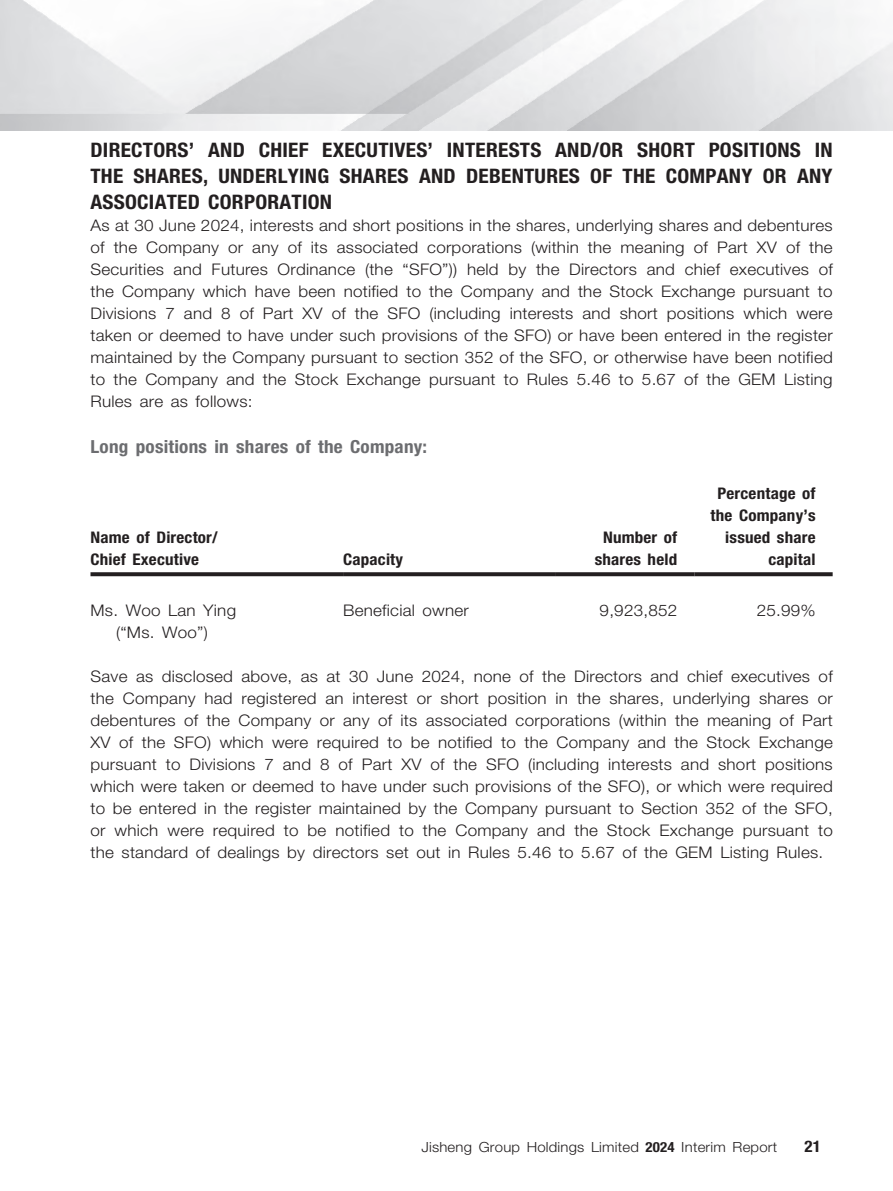
<style>
.page{position:relative;width:893px;height:1191px;background:#fff}
.page>*{position:absolute;margin:0;border:0;box-sizing:border-box;transform-origin:0 0}
.t1{font:700 condensed 19.95px/26px "Helvetica Neue LT Std";letter-spacing:.01em;color:#231f20;text-align:justify;scale:1.06 1}
.t2{font:700 condensed 18px "Helvetica Neue LT Std";letter-spacing:.01em;color:#6c6d70;scale:1.06 1}
.t3{font:300 16.05px/22px "Helvetica Neue LT Std";letter-spacing:.015em;color:#231f20;text-align:justify;scale:1.06 1}
.t4{font:700 condensed 16.05px/22px "Helvetica Neue LT Std";letter-spacing:.01em;color:#231f20;scale:1.06 1}
.t5{font:300 13.95px "Helvetica Neue LT Std";letter-spacing:.015em;color:#231f20;scale:1.06 1}
.s1{font-weight:700;font-stretch:condensed}
</style>
<div class="page">
<img style="left:1px;top:0;width:892px;height:130px">
<img style="left:0;top:0;width:1px;height:130px">
<svg style="left:90px;top:572px;width:253px;height:4px"></svg>
<svg style="left:343px;top:572px;width:213px;height:4px"></svg>
<svg style="left:556px;top:572px;width:138px;height:4px"></svg>
<svg style="left:694px;top:572px;width:139px;height:4px"></svg>
<p class="t1" style="left:90px;top:137px;width:702px">DIRECTORS’ AND CHIEF EXECUTIVES’ INTERESTS AND/OR SHORT POSITIONS IN THE SHARES, UNDERLYING SHARES AND DEBENTURES OF THE COMPANY OR ANY ASSOCIATED CORPORATION</p>
<p class="t3" style="left:90px;top:214px;width:702px">As at 30 June 2024, interests and short positions in the shares, underlying shares and debentures of the Company or any of its associated corporations (within the meaning of Part XV of the Securities and Futures Ordinance (the “SFO”)) held by the Directors and chief executives of the Company which have been notified to the Company and the Stock Exchange pursuant to Divisions 7 and 8 of Part XV of the SFO (including interests and short positions which were taken or deemed to have under such provisions of the SFO) or have been entered in the register maintained by the Company pursuant to section 352 of the SFO, or otherwise have been notified to the Company and the Stock Exchange pursuant to Rules 5.46 to 5.67 of the GEM Listing Rules are as follows:</p>
<p class="t2" style="left:90px;top:436px;width:319px">Long positions in shares of the Company:</p>
<p class="t4" style="left:90px;top:526px;width:122px">Name of Director/<br>Chief Executive</p>
<p class="t4" style="left:343px;top:548px;width:58px">Capacity</p>
<p class="t4" style="left:595px;top:526px;width:79px;text-align:center">Number of shares held</p>
<p class="t4" style="left:711px;top:482px;width:101px;text-align:right">Percentage of the Company’s issued share capital</p>
<p class="t3" style="left:90px;top:599px;width:139px;text-align:center">Ms. Woo Lan Ying (“Ms. Woo”)</p>
<p class="t3" style="left:343px;top:599px;width:120px">Beneficial owner</p>
<p class="t3" style="left:600px;top:599px;width:75px">9,923,852</p>
<p class="t3" style="left:757px;top:599px;width:57px">25.99%</p>
<p class="t3" style="left:91px;top:665px;width:702px">Save as disclosed above, as at 30 June 2024, none of the Directors and chief executives of the Company had registered an interest or short position in the shares, underlying shares or debentures of the Company or any of its associated corporations (within the meaning of Part XV of the SFO) which were required to be notified to the Company and the Stock Exchange pursuant to Divisions 7 and 8 of Part XV of the SFO (including interests and short positions which were taken or deemed to have under such provisions of the SFO), or which were required to be entered in the register maintained by the Company pursuant to Section 352 of the SFO, or which were required to be notified to the Company and the Stock Exchange pursuant to the standard of dealings by directors set out in Rules 5.46 to 5.67 of the GEM Listing Rules.</p>
<p class="t5" style="left:421px;top:1138px;width:337px">Jisheng Group Holdings Limited <span class="s1">2024</span> Interim Report</p>
<p class="t4" style="left:805px;top:1135px;width:17px">21</p>
</div>
